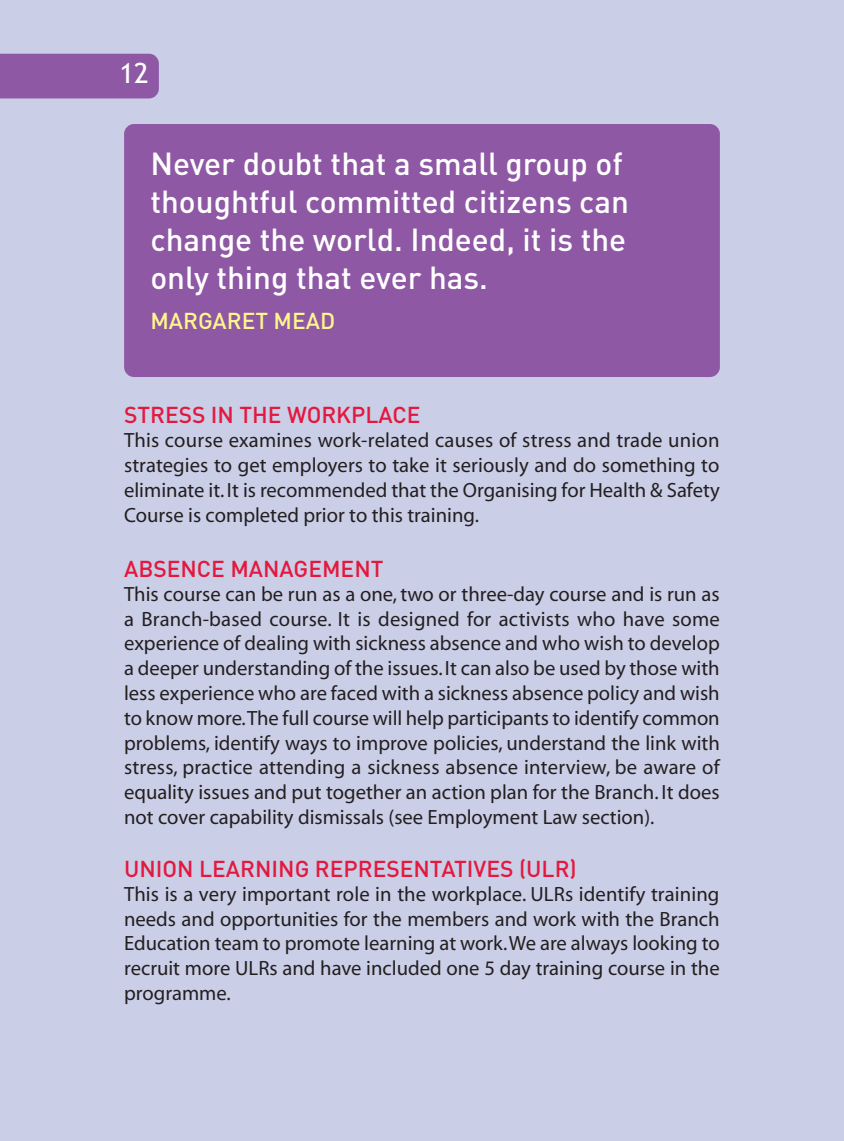
<style>
.page{position:relative;width:844px;height:1141px;background:#fff}
.page>*{position:absolute;margin:0;border:0;box-sizing:border-box;transform-origin:0 0}
.t1{font:500 31.5px/37.8px "DIN";color:#fff}
.t2{font:28px "Trebuchet MS";color:#fff}
.t3{font:500 22.75px "DIN";color:#e4183e}
.t4{font:500 22.75px "DIN";color:#fff68d}
.t5{font:20.65px/24.8px "Myriad MM 400 wt 600 wd";color:#231f20;text-align:justify}
</style>
<div class="page">
<div style="left:0;top:0;width:843px;height:1141px;background:#cacee7"></div>
<div style="left:0;top:54px;width:159px;height:44px;background:#8e58a4"></div>
<div style="left:124px;top:124px;width:595px;height:253px;background:#8e58a4;border-radius:10px"></div>
<h2 class="t2" style="left:119px;top:57px;width:31px">12</h2>
<h1 class="t1" style="left:150px;top:145px;width:480px">Never doubt that a small group of thoughtful committed citizens can change the world. Indeed, it is the only thing that ever has.</h1>
<p class="t4" style="left:150px;top:308px;width:186px">MARGARET MEAD</p>
<p class="t3" style="left:124px;top:402px;width:298px">STRESS IN THE WORKPLACE</p>
<p class="t5" style="left:124px;top:430px;width:597px">This course examines work-related causes of stress and trade union strategies to get employers to take it seriously and do something to eliminate it. It is recommended that the Organising for Health &amp; Safety Course is completed prior to this training.</p>
<p class="t3" style="left:124px;top:556px;width:261px">ABSENCE MANAGEMENT</p>
<p class="t5" style="left:124px;top:583px;width:597px">This course can be run as a one, two or three-day course and is run as a Branch-based course. It is designed for activists who have some experience of dealing with sickness absence and who wish to develop a deeper understanding of the issues. It can also be used by those with less experience who are faced with a sickness absence policy and wish to know more.The full course will help participants to identify common problems, identify ways to improve policies, understand the link with stress, practice attending a sickness absence interview, be aware of equality issues and put together an action plan for the Branch. It does not cover capability dismissals (see Employment Law section).</p>
<p class="t3" style="left:124px;top:856px;width:454px">UNION LEARNING REPRESENTATIVES (ULR)</p>
<p class="t5" style="left:124px;top:883px;width:597px">This is a very important role in the workplace. ULRs identify training needs and opportunities for the members and work with the Branch Education team to promote learning at work. We are always looking to recruit more ULRs and have included one 5 day training course in the programme.</p>
</div>
